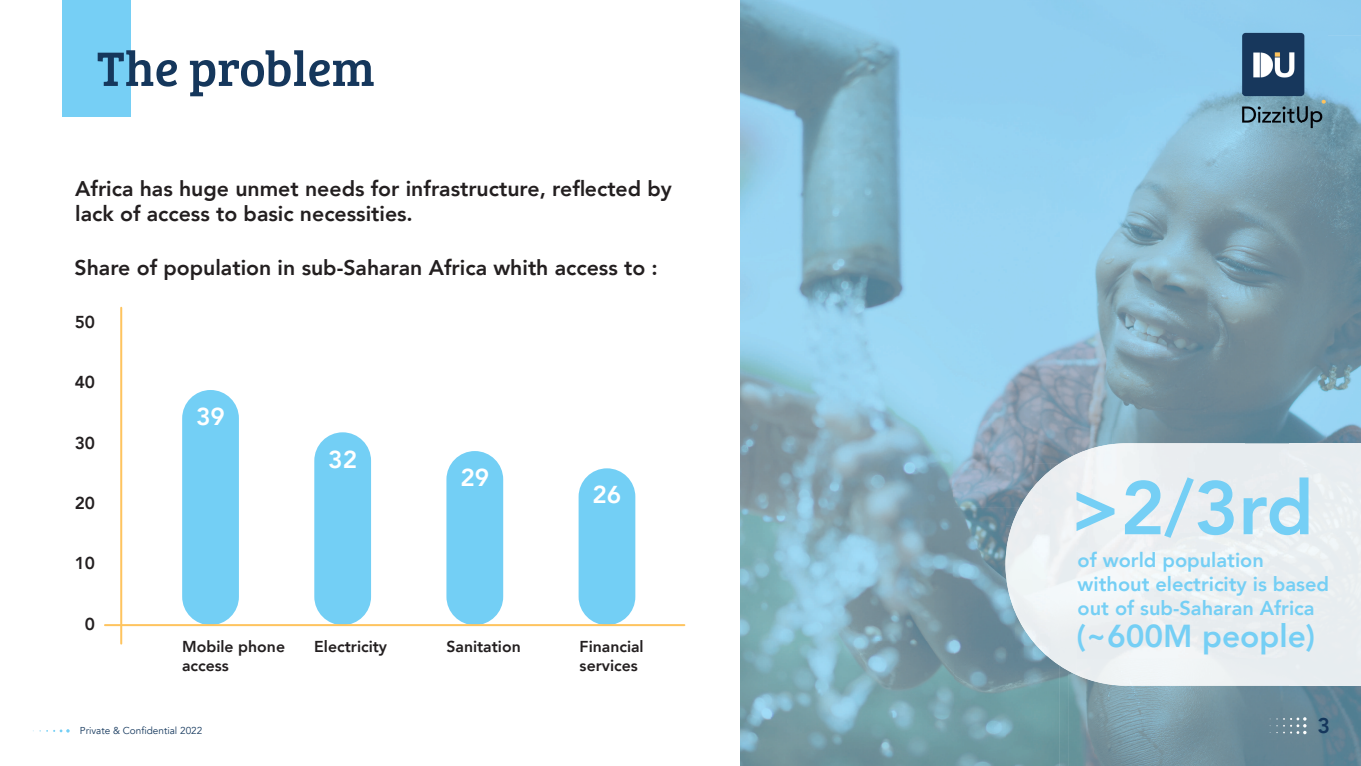
<style>
.page{position:relative;width:1361px;height:766px;background:#fff}
.page>*{position:absolute;margin:0;border:0;box-sizing:border-box;transform-origin:0 0}
.t1{font:800 75px "Avenir";color:#75cff5}
.t2{font:50px "Bree Serif";color:#15375c}
.t3{font:800 31.68px "Avenir";color:#75cff5}
.t4{font:800 24.4px "Avenir";color:#fff}
.t5{font:800 21.25px/25.5px "Avenir";color:#231f20}
.t6{font:800 21.25px "Avenir";color:#15375c}
.t7{font:800 20px/24px "Avenir";color:#75cff5}
.t8{font:800 17.23px "Avenir";color:#231f20}
.t9{font:800 15.78px/18.9px "Avenir";color:#231f20}
.t10{font:10px "Avenir";color:#15385d}
</style>
<div class="page">
<img style="left:740px;top:0;width:425px;height:427px">
<img style="left:1165px;top:0;width:80px;height:443px">
<img style="left:1326px;top:35px;width:35px;height:408px">
<img style="left:1245px;top:130px;width:81px;height:313px">
<img style="left:740px;top:427px;width:213px;height:338px">
<img style="left:953px;top:427px;width:79px;height:80px">
<img style="left:1032px;top:427px;width:45px;height:36px">
<img style="left:1077px;top:427px;width:35px;height:16px">
<img style="left:1032px;top:463px;width:18px;height:7px">
<img style="left:953px;top:507px;width:53px;height:258px">
<img style="left:1006px;top:507px;width:8px;height:11px">
<img style="left:1006px;top:610px;width:9px;height:155px">
<img style="left:1015px;top:627px;width:8px;height:138px">
<img style="left:1023px;top:640px;width:9px;height:125px">
<img style="left:1032px;top:658px;width:9px;height:107px">
<img style="left:1041px;top:658px;width:18px;height:107px">
<img style="left:1059px;top:674px;width:9px;height:91px">
<img style="left:1068px;top:674px;width:18px;height:91px">
<img style="left:1086px;top:685px;width:275px;height:80px">
<svg style="left:40px;top:729px;width:30px;height:3px"></svg>
<div style="left:182px;top:390px;width:57px;height:235px;background:#73cff5;border-radius:28px"></div>
<div style="left:314px;top:432px;width:57px;height:193px;background:#73cff5;border-radius:28px"></div>
<div style="left:446px;top:451px;width:57px;height:174px;background:#73cff5;border-radius:28px"></div>
<div style="left:578px;top:468px;width:57px;height:157px;background:#73cff5;border-radius:28px"></div>
<img style="left:1239px;top:32px;width:88px;height:98px">
<hr style="left:120px;top:307px;width:2px;height:336px;background:#fec45f">
<hr style="left:105px;top:624px;width:579px;height:2px;background:#fec45f">
<svg style="left:1283px;top:717px;width:23px;height:17px"></svg>
<img style="left:1076px;top:443px;width:285px;height:242px">
<img style="left:1058px;top:454px;width:18px;height:220px">
<img style="left:1049px;top:464px;width:10px;height:200px">
<img style="left:1032px;top:470px;width:18px;height:188px">
<img style="left:1023px;top:488px;width:9px;height:152px">
<img style="left:1014px;top:501px;width:9px;height:126px">
<img style="left:1005px;top:518px;width:9px;height:92px">
<div style="left:62px;top:0;width:69px;height:117px;background:#76cff5"></div>
<h2 class="t2" style="left:97px;top:32px;width:279px">The problem</h2>
<p class="t5" style="left:75px;top:176px;width:598px">Africa has huge unmet needs for infrastructure, reflected by lack of access to basic necessities.</p>
<p class="t5" style="left:75px;top:254px;width:585px">Share of population in sub-Saharan Africa whith access to :</p>
<p class="t8" style="left:75px;top:308px;width:22px">50</p>
<p class="t8" style="left:75px;top:369px;width:22px">40</p>
<p class="t8" style="left:75px;top:429px;width:22px">30</p>
<p class="t8" style="left:75px;top:489px;width:22px">20</p>
<p class="t8" style="left:75px;top:550px;width:22px">10</p>
<p class="t8" style="left:85px;top:610px;width:12px">0</p>
<p class="t4" style="left:196px;top:398px;width:30px">39</p>
<p class="t4" style="left:328px;top:440px;width:30px">32</p>
<p class="t4" style="left:460px;top:459px;width:30px">29</p>
<p class="t4" style="left:592px;top:475px;width:30px">26</p>
<p class="t9" style="left:182px;top:636px;width:104px">Mobile phone access</p>
<p class="t9" style="left:314px;top:636px;width:74px">Electricity</p>
<p class="t9" style="left:446px;top:636px;width:76px">Sanitation</p>
<p class="t9" style="left:580px;top:636px;width:66px">Financial services</p>
<p class="t10" style="left:80px;top:724px;width:124px">Private &amp; Confidential 2022</p>
<h1 class="t1" style="left:1070px;top:449px;width:244px">&gt;2/3rd</h1>
<p class="t7" style="left:1077px;top:548px;width:253px">of world population without electricity is based out of sub-Saharan Africa</p>
<h3 class="t3" style="left:1076px;top:611px;width:240px">(~600M people)</h3>
<p class="t6" style="left:1317px;top:709px;width:14px">3</p>
</div>
